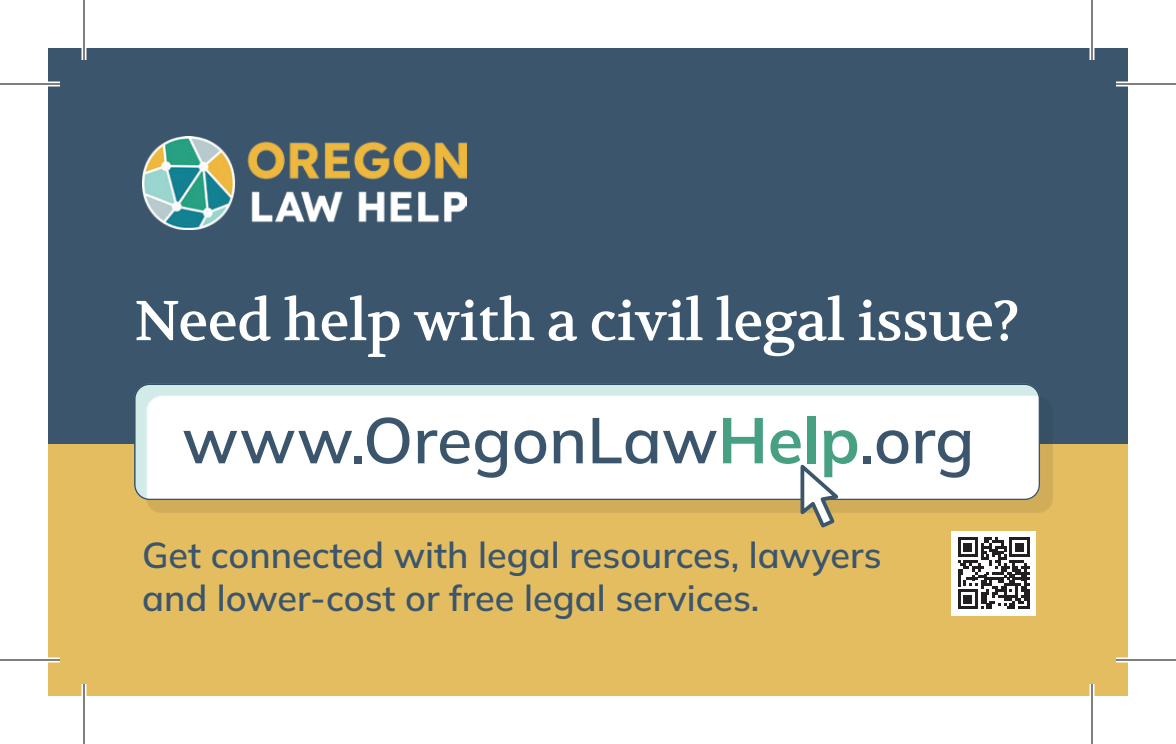
<style>
.page{position:relative;width:1176px;height:744px;background:#fff}
.page>*{position:absolute;margin:0;border:0;box-sizing:border-box;transform-origin:0 0}
.t1{font:200 64.4px "Mulish";color:#3b566c}
.t2{font:56px "Volkhov";letter-spacing:-.01em;color:#fff}
.t3{font:200 36px/43.2px "Mulish";color:#3b566c}
.s1{color:#48a084}
</style>
<div class="page">
<div style="left:48px;top:48px;width:1080px;height:396px;background:#3b566c"></div>
<div style="left:48px;top:444px;width:1080px;height:252px;background:#e5bd61"></div>
<div style="left:147px;top:396px;width:906px;height:117px;background:#231f20;opacity:.1"></div>
<div style="left:127px;top:382px;width:916px;height:124px;background:#a5d8d3;opacity:.5"></div>
<svg style="left:799px;top:458px;width:43px;height:70px"></svg>
<img style="left:142px;top:136px;width:325px;height:93px">
<div style="left:951px;top:531px;width:85px;height:85px;background:#fff"></div>
<svg style="left:958px;top:537px;width:72px;height:72px"></svg>
<hr style="left:0;top:82px;width:60px;height:4px;background:#fff">
<hr style="left:1116px;top:82px;width:60px;height:4px;background:#fff">
<hr style="left:0;top:658px;width:60px;height:4px;background:#fff">
<hr style="left:1116px;top:658px;width:60px;height:4px;background:#fff">
<hr style="left:82px;top:0;width:4px;height:60px;background:#fff">
<hr style="left:82px;top:684px;width:4px;height:60px;background:#fff">
<hr style="left:1090px;top:0;width:4px;height:60px;background:#fff">
<hr style="left:1090px;top:684px;width:4px;height:60px;background:#fff">
<hr style="left:0;top:83px;width:60px;height:2px;background:#000">
<hr style="left:1116px;top:83px;width:60px;height:2px;background:#000">
<hr style="left:0;top:659px;width:60px;height:2px;background:#000">
<hr style="left:1116px;top:659px;width:60px;height:2px;background:#000">
<hr style="left:83px;top:0;width:2px;height:60px;background:#000">
<hr style="left:83px;top:684px;width:2px;height:60px;background:#000">
<hr style="left:1091px;top:0;width:2px;height:60px;background:#000">
<hr style="left:1091px;top:684px;width:2px;height:60px;background:#000">
<h2 class="t2" style="left:134px;top:286px;width:888px">Need help with a civil legal issue?</h2>
<h1 class="t1" style="left:182px;top:397px;width:794px">www.OregonLaw<span class="s1">Help</span>.org</h1>
<p class="t3" style="left:142px;top:532px;width:741px">Get connected with legal resources, lawyers and lower-cost or free legal services.</p>
</div>
